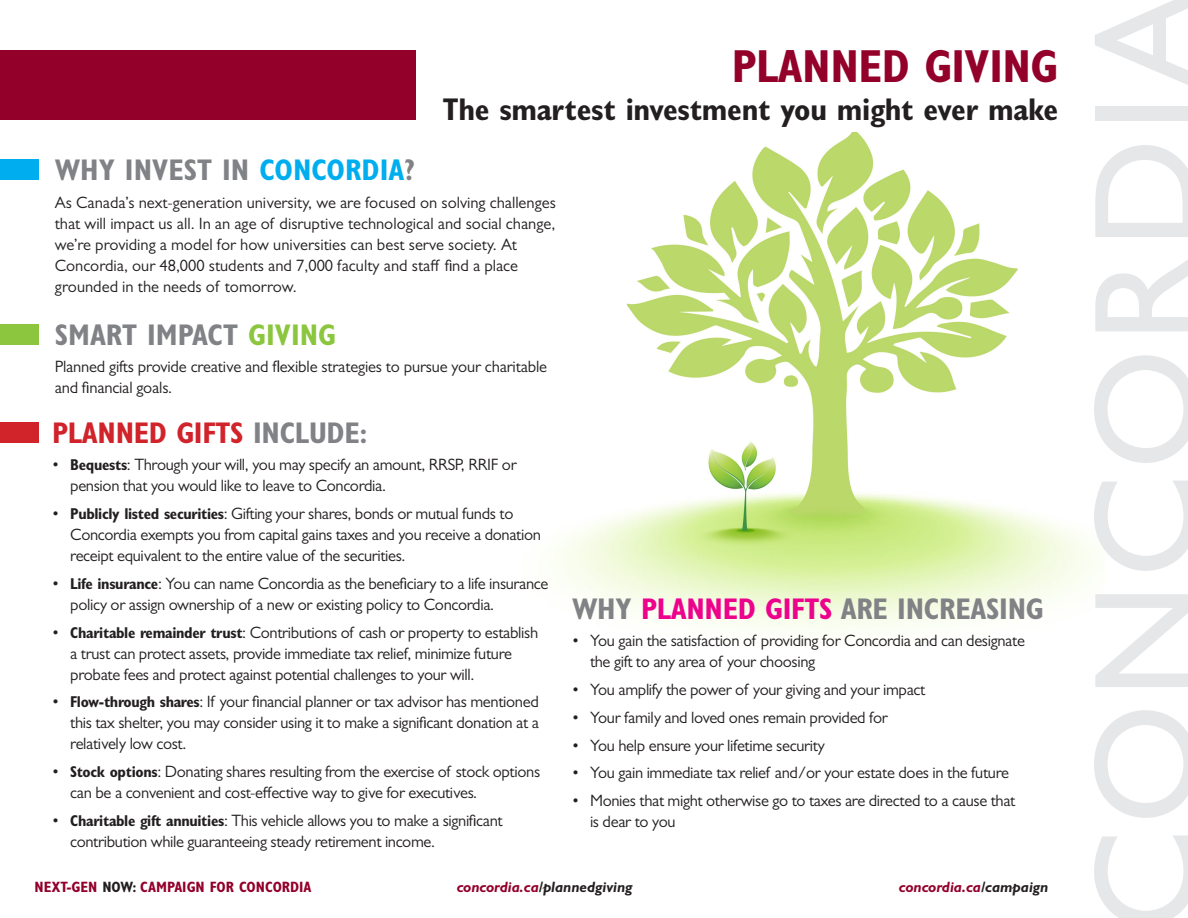
<style>
.page{position:relative;width:1188px;height:918px;background:#fff}
.page>*{position:absolute;margin:0;border:0;box-sizing:border-box;transform-origin:0 0}
.Header_Title{font:700 condensed 46.5px "Gill Sans MT Pro";letter-spacing:-.01em;color:#93012b}
.Header_subtitle{font:700 condensed 31.5px "Gill Sans MT Pro";letter-spacing:-.01em;color:#231f20}
.Paragraph_title{font:700 condensed 30px "Gill Sans MT Pro";letter-spacing:-.01em;color:#808285}
.Paragraph_title-2{font:700 condensed 30px "Gill Sans MT Pro";letter-spacing:-.01em;color:#d1232a}
.Bullets{font:16.5px/21px "Gill Sans MT Pro";letter-spacing:-.02em;color:#231f20}
.body_text{font:16.5px/21px "Gill Sans MT Pro";color:#231f20}
.t1{font:700 condensed 15px "Gill Sans MT Pro";color:#93012b}
.t2{font:italic 700 15px "Gill Sans MT Pro";color:#231f20}
.t3{font:italic 700 15px "Gill Sans MT Pro";color:#93012b}
.s1{color:#00aeef}
.s2{color:#8bc63e}
.s3{color:#808285}
.s4{font-weight:700;font-stretch:condensed;font-size:15.75px}
.s5{color:#231f20}
.s6{color:#93012b}
.s7{color:#ed028c}
</style>
<div class="page">
<img style="left:558px;top:133px;width:536px;height:501px">
<div style="left:0;top:51px;width:416px;height:69px;background:#93012b"></div>
<svg style="left:1094px;top:835px;width:94px;height:83px"></svg>
<svg style="left:1094px;top:710px;width:94px;height:108px"></svg>
<svg style="left:1095px;top:594px;width:93px;height:93px"></svg>
<svg style="left:1094px;top:481px;width:94px;height:90px"></svg>
<svg style="left:1094px;top:355px;width:94px;height:108px"></svg>
<svg style="left:1095px;top:260px;width:93px;height:71px"></svg>
<svg style="left:1095px;top:145px;width:93px;height:92px"></svg>
<div style="left:1095px;top:106px;width:93px;height:14px;background:#e6e7e9"></div>
<svg style="left:1095px;top:0;width:93px;height:85px"></svg>
<div style="left:0;top:160px;width:38px;height:20px;background:#00aeef"></div>
<div style="left:0;top:324px;width:38px;height:20px;background:#8bc63e"></div>
<div style="left:0;top:423px;width:38px;height:20px;background:#d1232a"></div>
<p class="Header_Title" style="left:732px;top:39px;width:328px">PLANNED GIVING</p>
<p class="Header_subtitle" style="left:443px;top:91px;width:617px">The smartest investment you might ever make</p>
<p class="Paragraph_title" style="left:55px;top:152px;width:362px">WHY INVEST IN <span class="s1">CONCORDIA</span>?</p>
<p class="body_text" style="left:55px;top:192px;width:503px">As Canada’s next-generation university, we are focused on solving challenges that will impact us all. In an age of disruptive technological and social change, we’re providing a model for how universities can best serve society. At Concordia, our 48,000 students and 7,000 faculty and staff find a place grounded in the needs of tomorrow.</p>
<p class="Paragraph_title" style="left:55px;top:317px;width:283px">SMART IMPACT <span class="s2">GIVING</span></p>
<p class="body_text" style="left:55px;top:356px;width:494px">Planned gifts provide creative and flexible strategies to pursue your charitable and financial goals.</p>
<p class="Paragraph_title-2" style="left:52px;top:415px;width:317px">PLANNED GIFTS <span class="s3">INCLUDE:</span></p>
<p class="Bullets" style="left:70px;top:454px;width:448px;text-indent:-18px">• <span class="s4">Bequests</span>: Through your will, you may specify an amount, RRSP, RRIF or pension that you would like to leave to Concordia.</p>
<p class="Bullets" style="left:70px;top:503px;width:472px;text-indent:-18px">• <span class="s4">Publicly listed securities</span>: Gifting your shares, bonds or mutual funds to<br>Concordia exempts you from capital gains taxes and you receive a donation receipt equivalent to the entire value of the securities.</p>
<p class="Bullets" style="left:70px;top:573px;width:480px;text-indent:-18px">• <span class="s4">Life insurance</span>: You can name Concordia as the beneficiary to a life insurance policy or assign ownership of a new or existing policy to Concordia.</p>
<p class="Bullets" style="left:70px;top:622px;width:469px;text-indent:-18px">• <span class="s4">Charitable remainder trust</span>: Contributions of cash or property to establish a trust can protect assets, provide immediate tax relief, minimize future probate fees and protect against potential challenges to your will.</p>
<p class="Bullets" style="left:70px;top:691px;width:470px;text-align:justify;text-indent:-18px">• <span class="s4">Flow-through shares</span>: If your financial planner or tax advisor has mentioned this tax shelter, you may consider using it to make a significant donation at a relatively low cost.</p>
<p class="Bullets" style="left:70px;top:761px;width:471px;text-indent:-18px">• <span class="s4">Stock options</span>: Donating shares resulting from the exercise of stock options can be a convenient and cost-effective way to give for executives.</p>
<p class="Bullets" style="left:70px;top:810px;width:434px;text-indent:-18px">• <span class="s4">Charitable gift annuities</span>: This vehicle allows you to make a significant contribution while guaranteeing steady retirement income.</p>
<p class="t1" style="left:35px;top:878px;width:279px">NEXT-GEN <span class="s5">NOW:</span> CAMPAIGN FOR CONCORDIA</p>
<p class="t2" style="left:457px;top:877px;width:177px"><span class="s6">concordia.ca</span>/plannedgiving</p>
<p class="t3" style="left:899px;top:877px;width:151px">concordia.ca<span class="s5">/campaign</span></p>
<p class="Paragraph_title" style="left:572px;top:591px;width:473px">WHY <span class="s7">PLANNED GIFTS</span> ARE INCREASING</p>
<p class="Bullets" style="left:590px;top:630px;width:436px;text-indent:-18px">• You gain the satisfaction of providing for Concordia and can designate the gift to any area of your choosing</p>
<p class="Bullets" style="left:572px;top:679px;width:355px">• You amplify the power of your giving and your impact</p>
<p class="Bullets" style="left:572px;top:707px;width:317px">• Your family and loved ones remain provided for</p>
<p class="Bullets" style="left:572px;top:734px;width:254px">• You help ensure your lifetime security</p>
<p class="Bullets" style="left:572px;top:762px;width:439px">• You gain immediate tax relief and/or your estate does in the future</p>
<p class="Bullets" style="left:590px;top:790px;width:427px;text-indent:-18px">• Monies that might otherwise go to taxes are directed to a cause that is dear to you</p>
</div>
